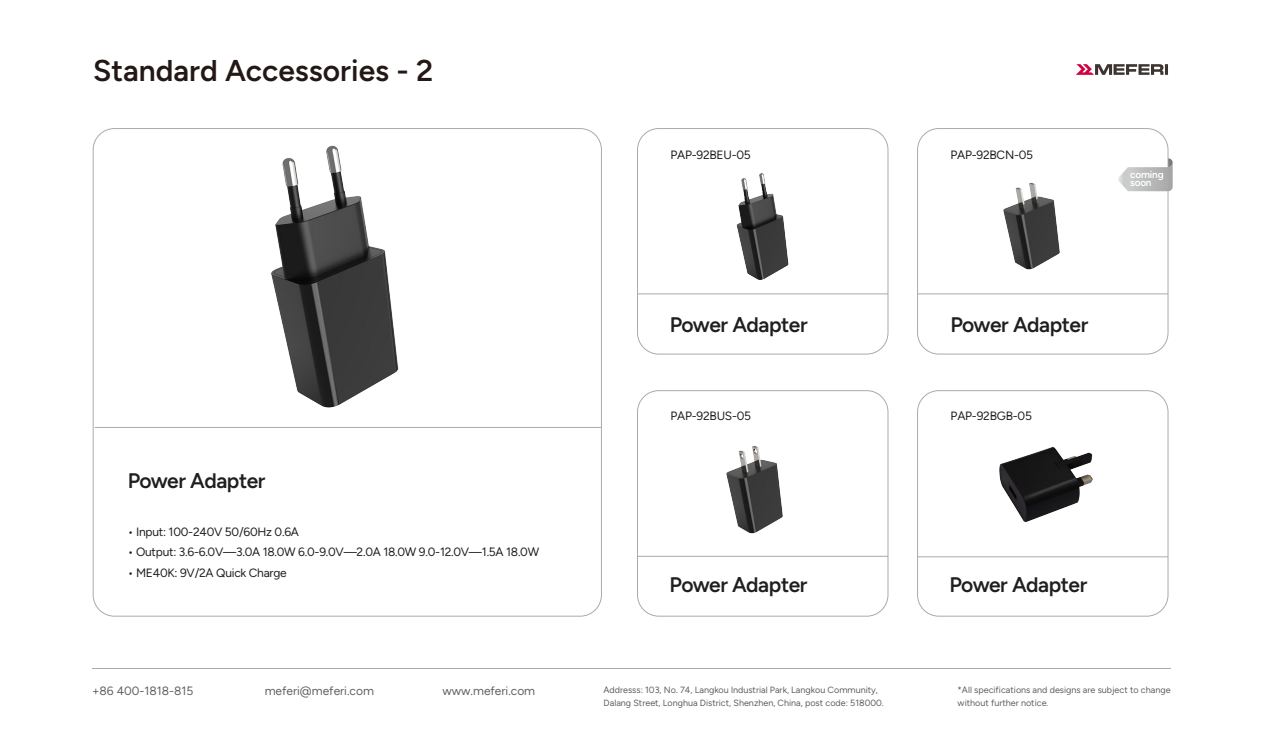
<style>
.page{position:relative;width:1263px;height:745px;background:#fff}
.page>*{position:absolute;margin:0;border:0;box-sizing:border-box;transform-origin:0 0}
.t1{font:600 30px "Figtree";color:#231815}
.t2{font:600 21px "Figtree";letter-spacing:-.025em;color:#1f1f21}
.t3{font:12px "Figtree";letter-spacing:-.02em;color:#1f1f21}
.t4{font:12px "Figtree";color:#606060}
.t5{font:600 10.05px/8.2px "Figtree";letter-spacing:-.02em;color:#fff}
.t6{font:9px/13.5px "Figtree";color:#606060}
</style>
<div class="page">
<hr style="left:92px;top:667px;width:1079px;height:1px;background:#aaa">
<svg style="left:1076px;top:64px;width:92px;height:11px"></svg>
<hr style="left:95px;top:427px;width:506px;height:1px;background:#aaa">
<hr style="left:637px;top:293px;width:251px;height:1px;background:#aaa">
<hr style="left:917px;top:293px;width:251px;height:1px;background:#aaa">
<hr style="left:637px;top:555px;width:251px;height:1px;background:#aaa">
<hr style="left:917px;top:556px;width:251px;height:1px;background:#aaa">
<img style="left:180px;top:128px;width:310px;height:280px">
<img style="left:736px;top:173px;width:53px;height:107px">
<img style="left:1003px;top:182px;width:57px;height:88px">
<img style="left:999px;top:447px;width:94px;height:75px">
<img style="left:726px;top:446px;width:57px;height:88px">
<div style="left:637px;top:128px;width:251px;height:226px;border:1px solid #aaa;border-radius:21px"></div>
<div style="left:917px;top:128px;width:251px;height:226px;border:1px solid #aaa;border-radius:21px"></div>
<div style="left:637px;top:390px;width:251px;height:226px;border:1px solid #aaa;border-radius:21px"></div>
<div style="left:917px;top:390px;width:251px;height:226px;border:1px solid #aaa;border-radius:21px"></div>
<img style="left:1108px;top:128px;width:65px;height:118px">
<h1 class="t1" style="left:93px;top:53px;width:341px">Standard Accessories - 2</h1>
<h2 class="t2" style="left:128px;top:467px;width:139px">Power Adapter</h2>
<h3 class="t3" style="left:128px;top:524px;width:173px">• Input: 100-240V 50/60Hz 0.6A</h3>
<h3 class="t3" style="left:128px;top:545px;width:413px">• Output: 3.6-6.0V—3.0A 18.0W 6.0-9.0V—2.0A 18.0W 9.0-12.0V—1.5A 18.0W</h3>
<h3 class="t3" style="left:128px;top:565px;width:161px">• ME40K: 9V/2A Quick Charge</h3>
<h3 class="t3" style="left:670px;top:147px;width:82px">PAP-92BEU-05</h3>
<h2 class="t2" style="left:670px;top:312px;width:139px">Power Adapter</h2>
<h3 class="t3" style="left:670px;top:409px;width:82px">PAP-92BUS-05</h3>
<h2 class="t2" style="left:670px;top:572px;width:139px">Power Adapter</h2>
<h3 class="t3" style="left:950px;top:147px;width:84px">PAP-92BCN-05</h3>
<p class="t5" style="left:1130px;top:170px;width:35px">coming soon</p>
<h2 class="t2" style="left:950px;top:312px;width:139px">Power Adapter</h2>
<h3 class="t3" style="left:951px;top:409px;width:83px">PAP-92BGB-05</h3>
<h2 class="t2" style="left:949px;top:572px;width:139px">Power Adapter</h2>
<h3 class="t4" style="left:265px;top:684px;width:111px">meferi@meferi.com</h3>
<h3 class="t4" style="left:442px;top:684px;width:94px">www.meferi.com</h3>
<p class="t6" style="left:958px;top:682px;width:214px">*All specifications and designs are subject to change without further notice.</p>
<h3 class="t4" style="left:92px;top:684px;width:103px">+86 400-1818-815</h3>
<p class="t6" style="left:603px;top:682px;width:282px">Addresss: 103, No. 74, Langkou lndustrial Park, Langkou Community,<br>Dalang Street, Longhua District, Shenzhen, China, post code: 518000.</p>
</div>
